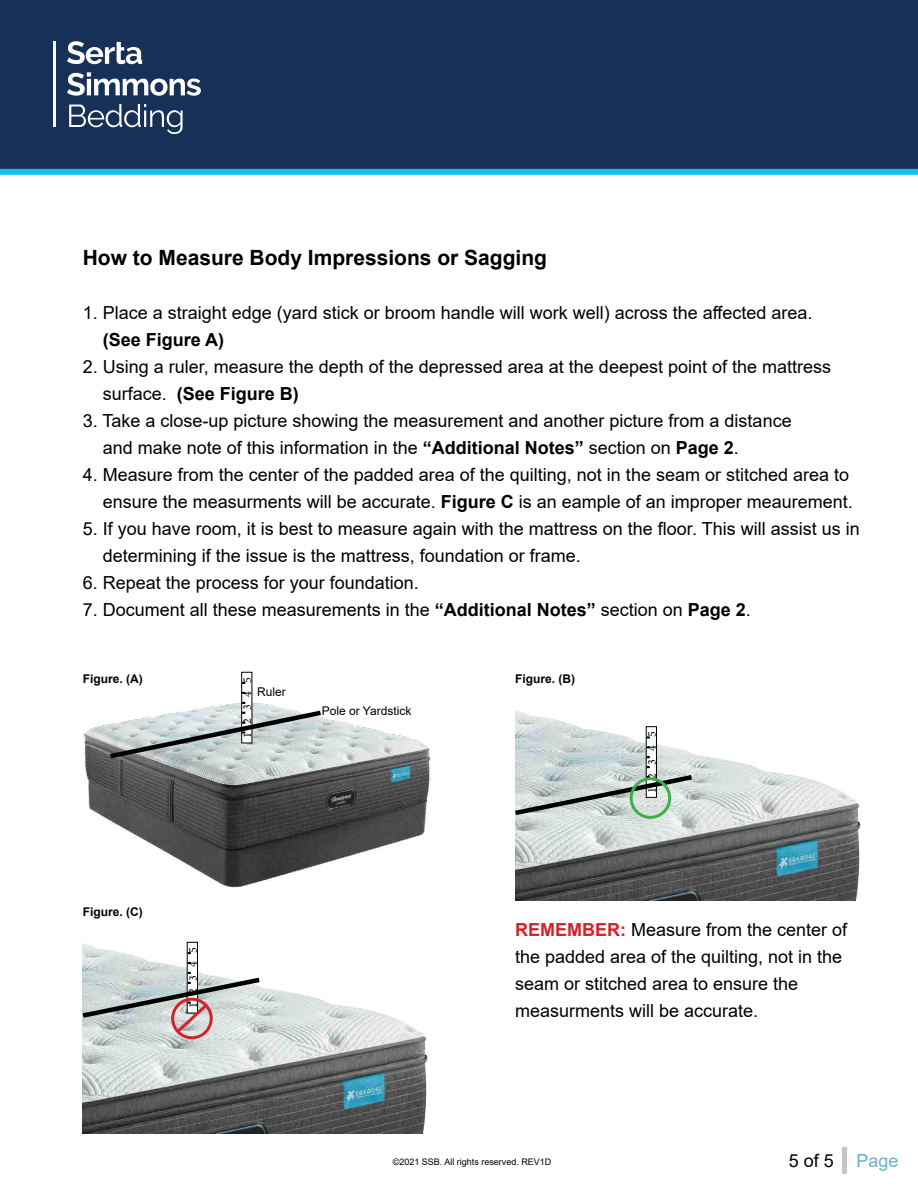
<style>
.page{position:relative;width:918px;height:1188px;background:#fff}
.page>*{position:absolute;margin:0;border:0;box-sizing:border-box;transform-origin:0 0}
.t1{font:700 21px "Arial";color:#000}
.t2{font:18px/27px "Arial";color:#000}
.t3{font:700 18px "Arial";color:#000}
.t4{font:18px "Arial";color:#6db0c8}
.t5{font:700 12px "Arial";color:#000}
.t6{font:12px "Arial";color:#000}
.t7{font:12px "Minion Pro";color:#000}
.t8{font:9px "Arial";color:#000}
.s1{font-weight:700}
.s2{font-weight:700;color:#d2232a}
</style>
<div class="page">
<div style="left:0;top:0;width:918px;height:172px;background:#173057"></div>
<svg style="left:67px;top:41px;width:75px;height:23px"></svg>
<svg style="left:67px;top:72px;width:134px;height:24px"></svg>
<hr style="left:53px;top:42px;width:2px;height:85px;background:#fff">
<svg style="left:69px;top:104px;width:114px;height:30px"></svg>
<div style="left:0;top:169px;width:918px;height:6px;background:#14bff0"></div>
<img style="left:83px;top:719px;width:348px;height:169px">
<div style="left:241px;top:672px;width:11px;height:71px;border:1px solid #000"></div>
<img style="left:515px;top:710px;width:346px;height:190px">
<div style="left:646px;top:727px;width:10px;height:70px;background:#fff"></div>
<div style="left:646px;top:726px;width:11px;height:72px;border:1px solid #000"></div>
<svg style="left:105px;top:702px;width:221px;height:59px"></svg>
<img style="left:83px;top:941px;width:345px;height:192px">
<div style="left:187px;top:942px;width:10px;height:71px;background:#fff"></div>
<div style="left:187px;top:942px;width:11px;height:71px;border:1px solid #000"></div>
<div style="left:171px;top:998px;width:42px;height:41px;border:3px solid #d2232a;border-radius:50%"></div>
<svg style="left:82px;top:972px;width:182px;height:64px;background:#c2c3c2"></svg>
<div style="left:842px;top:1147px;width:5px;height:27px;background:#cac5c4"></div>
<svg style="left:515px;top:766px;width:182px;height:52px;background:#bbc5c1"></svg>
<div style="left:630px;top:777px;width:41px;height:42px;border:3px solid #41ad49;border-radius:50%"></div>
<p class="t1" style="left:83px;top:243px;width:466px">How to Measure Body Impressions or Sagging</p>
<p class="t2" style="left:83px;top:299px;width:731px">1. Place a straight edge (yard stick or broom handle will work well) across the affected area.</p>
<p class="t3" style="left:103px;top:327px;width:123px">(See Figure A)</p>
<p class="t2" style="left:103px;top:353px;width:730px;text-indent:-20px">2. Using a ruler, measure the depth of the depressed area at the deepest point of the mattress surface. <span class="s1">(See Figure B)</span></p>
<p class="t2" style="left:103px;top:407px;width:690px;text-indent:-20px">3. Take a close-up picture showing the measurement and another picture from a distance and make note of this information in the <span class="s1">“Additional Notes”</span> section on <span class="s1">Page 2</span>.</p>
<p class="t2" style="left:83px;top:461px;width:772px;text-align:right">4. Measure from the center of the padded area of the quilting, not in the seam or stitched area to ensure the measurments will be accurate. <span class="s1">Figure C</span> is an eample of an improper meaurement.</p>
<p class="t2" style="left:103px;top:515px;width:759px;text-indent:-20px">5. If you have room, it is best to measure again with the mattress on the floor. This will assist us in determining if the issue is the mattress, foundation or frame.</p>
<p class="t2" style="left:83px;top:569px;width:338px">6. Repeat the process for your foundation.</p>
<p class="t2" style="left:83px;top:596px;width:670px">7. Document all these measurements in the <span class="s1">“Additional Notes”</span> section on <span class="s1">Page 2</span>.</p>
<p class="t5" style="left:83px;top:670px;width:61px">Figure. (A)</p>
<p class="t5" style="left:515px;top:670px;width:61px">Figure. (B)</p>
<p class="t7" style="left:239px;top:738px;width:63px;rotate:-90deg">1 2 3 4 5</p>
<p class="t6" style="left:257px;top:683px;width:30px">Ruler</p>
<p class="t6" style="left:322px;top:703px;width:91px">Pole or Yardstick</p>
<p class="t5" style="left:83px;top:903px;width:61px">Figure. (C)</p>
<p class="t7" style="left:644px;top:793px;width:63px;rotate:-90deg">1 2 3 4 5</p>
<p class="t7" style="left:185px;top:1008px;width:63px;rotate:-90deg">1 2 3 4 5</p>
<p class="t2" style="left:515px;top:916px;width:334px"><span class="s2">REMEMBER:</span> Measure from the center of the padded area of the quilting, not in the seam or stitched area to ensure the measurments will be accurate.</p>
<p class="t8" style="left:393px;top:1156px;width:160px">©2021 SSB. All rights reserved. REV1D</p>
<p class="t2" style="left:789px;top:1147px;width:47px">5 of 5</p>
<p class="t4" style="left:856px;top:1148px;width:44px">Page</p>
</div>
